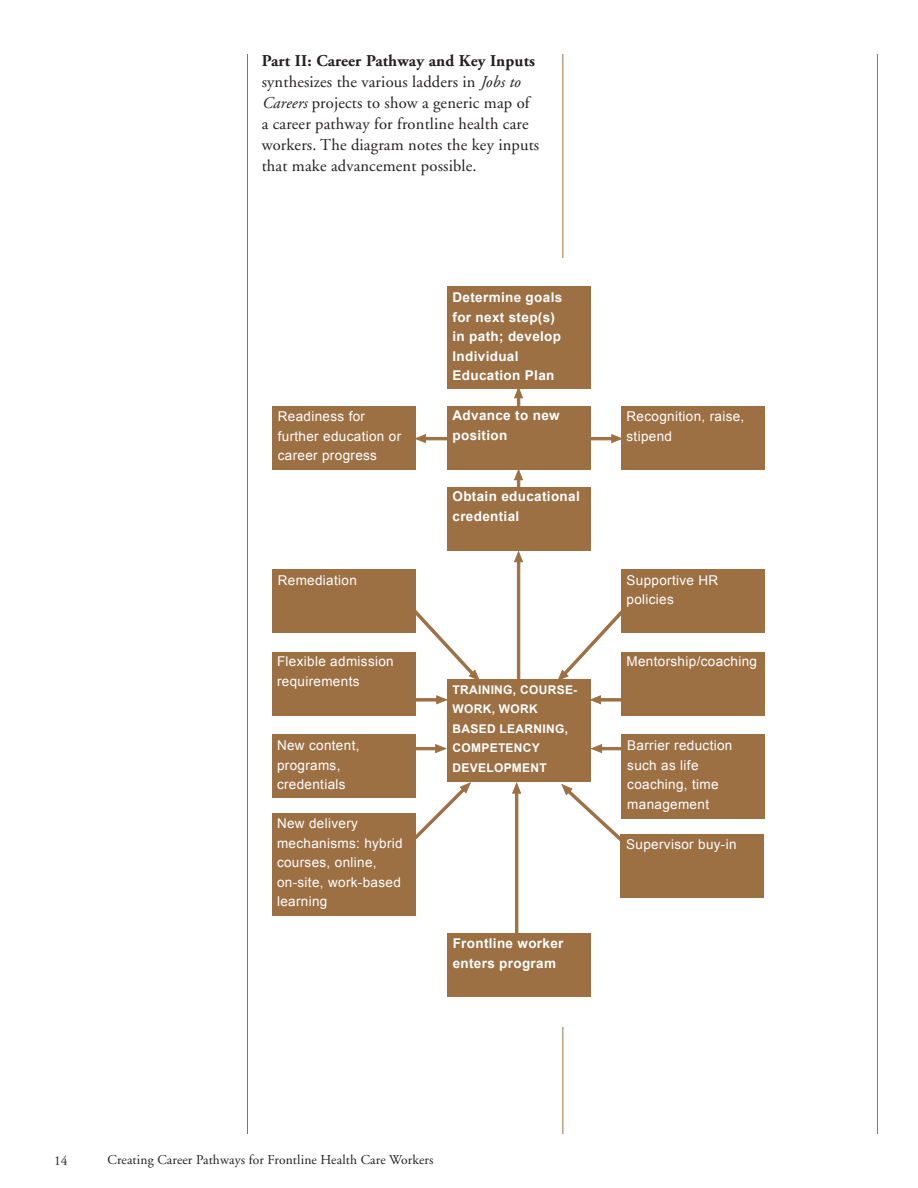
<style>
.page{position:relative;width:918px;height:1188px;background:#fff}
.page>*{position:absolute;margin:0;border:0;box-sizing:border-box;transform-origin:0 0}
.Copy{font:16.5px/21px "Adobe Garamond";letter-spacing:.01em;color:#231f20}
.Box_Copy{font:13.5px/19.5px "Arial";letter-spacing:.025em;color:#fff}
.Box_Copy-2{font:700 13.5px/19.5px "Arial";letter-spacing:.025em;color:#fff}
.t1{font:13.5px "Adobe Garamond";letter-spacing:.01em;color:#231f20}
.Box_Copy-3{font:700 12px/19.5px "Arial";letter-spacing:.025em;color:#fff}
.s1{font-weight:700}
.s2{font-style:italic}
</style>
<div class="page">
<hr style="left:247px;top:54px;width:1px;height:1080px;background:#9d7144">
<hr style="left:877px;top:54px;width:1px;height:1080px;background:#9d7144">
<hr style="left:563px;top:54px;width:1px;height:1080px;background:#9d7144">
<div style="left:261px;top:259px;width:519px;height:768px;background:#fff"></div>
<div style="left:447px;top:286px;width:143px;height:103px;background:#9d7044"></div>
<div style="left:447px;top:406px;width:143px;height:64px;background:#9d7044"></div>
<div style="left:272px;top:406px;width:144px;height:64px;background:#9d7044"></div>
<div style="left:272px;top:569px;width:144px;height:64px;background:#9d7044"></div>
<div style="left:272px;top:652px;width:144px;height:64px;background:#9d7044"></div>
<div style="left:272px;top:734px;width:144px;height:64px;background:#9d7044"></div>
<div style="left:272px;top:813px;width:144px;height:102px;background:#9d7044"></div>
<div style="left:621px;top:406px;width:144px;height:64px;background:#9d7044"></div>
<div style="left:621px;top:569px;width:144px;height:64px;background:#9d7044"></div>
<div style="left:621px;top:652px;width:144px;height:64px;background:#9d7044"></div>
<div style="left:621px;top:734px;width:144px;height:85px;background:#9d7044"></div>
<div style="left:620px;top:834px;width:144px;height:64px;background:#9d7044"></div>
<div style="left:447px;top:487px;width:143px;height:64px;background:#9d7044"></div>
<div style="left:447px;top:933px;width:144px;height:64px;background:#9d7044"></div>
<div style="left:447px;top:680px;width:143px;height:102px;background:#9d7044"></div>
<svg style="left:416px;top:782px;width:55px;height:58px"></svg>
<svg style="left:416px;top:610px;width:64px;height:70px"></svg>
<svg style="left:557px;top:610px;width:64px;height:71px"></svg>
<svg style="left:561px;top:784px;width:59px;height:57px"></svg>
<svg style="left:512px;top:782px;width:9px;height:151px"></svg>
<svg style="left:514px;top:389px;width:9px;height:291px"></svg>
<svg style="left:416px;top:695px;width:31px;height:9px"></svg>
<svg style="left:590px;top:434px;width:31px;height:9px"></svg>
<svg style="left:416px;top:434px;width:31px;height:9px"></svg>
<svg style="left:590px;top:695px;width:31px;height:9px"></svg>
<svg style="left:416px;top:744px;width:31px;height:9px"></svg>
<svg style="left:591px;top:744px;width:30px;height:9px"></svg>
<p class="Copy" style="left:262px;top:51px;width:279px"><span class="s1">Part II: Career Pathway and Key Inputs </span>synthesizes the various ladders in <span class="s2">Jobs to Careers</span> projects to show a generic map of a career pathway for frontline health care workers. The diagram notes the key inputs that make advancement possible.</p>
<p class="Box_Copy-2" style="left:453px;top:288px;width:111px">Determine goals for next step(s) in path; develop<br>Individual<br>Education Plan</p>
<p class="Box_Copy-2" style="left:453px;top:406px;width:109px">Advance to new position</p>
<p class="Box_Copy" style="left:278px;top:407px;width:125px">Readiness for further education or career progress</p>
<p class="Box_Copy" style="left:627px;top:407px;width:119px">Recognition, raise, stipend</p>
<p class="Box_Copy" style="left:278px;top:570px;width:81px">Remediation</p>
<p class="Box_Copy-2" style="left:453px;top:487px;width:129px">Obtain educational credential</p>
<p class="Box_Copy" style="left:627px;top:570px;width:93px">Supportive HR policies</p>
<p class="Box_Copy" style="left:277px;top:652px;width:118px">Flexible admission requirements</p>
<p class="Box_Copy" style="left:627px;top:652px;width:132px">Mentorship/coaching</p>
<p class="Box_Copy-3" style="left:453px;top:680px;width:126px">TRAINING, COURSE-<br>WORK, WORK<br>BASED LEARNING,<br>COMPETENCY<br>DEVELOPMENT</p>
<p class="Box_Copy" style="left:277px;top:736px;width:84px">New content, programs, credentials</p>
<p class="Box_Copy" style="left:627px;top:736px;width:107px">Barrier reduction such as life coaching, time management</p>
<p class="Box_Copy" style="left:277px;top:814px;width:127px">New delivery mechanisms: hybrid courses, online, on-site, work-based learning</p>
<p class="Box_Copy-2" style="left:453px;top:934px;width:112px">Frontline worker enters program</p>
<p class="Box_Copy" style="left:626px;top:835px;width:112px">Supervisor buy-in</p>
<p class="t1" style="left:54px;top:1154px;width:15px">14</p>
<p class="t1" style="left:108px;top:1153px;width:327px">Creating Career Pathways for Frontline Health Care Workers</p>
</div>
